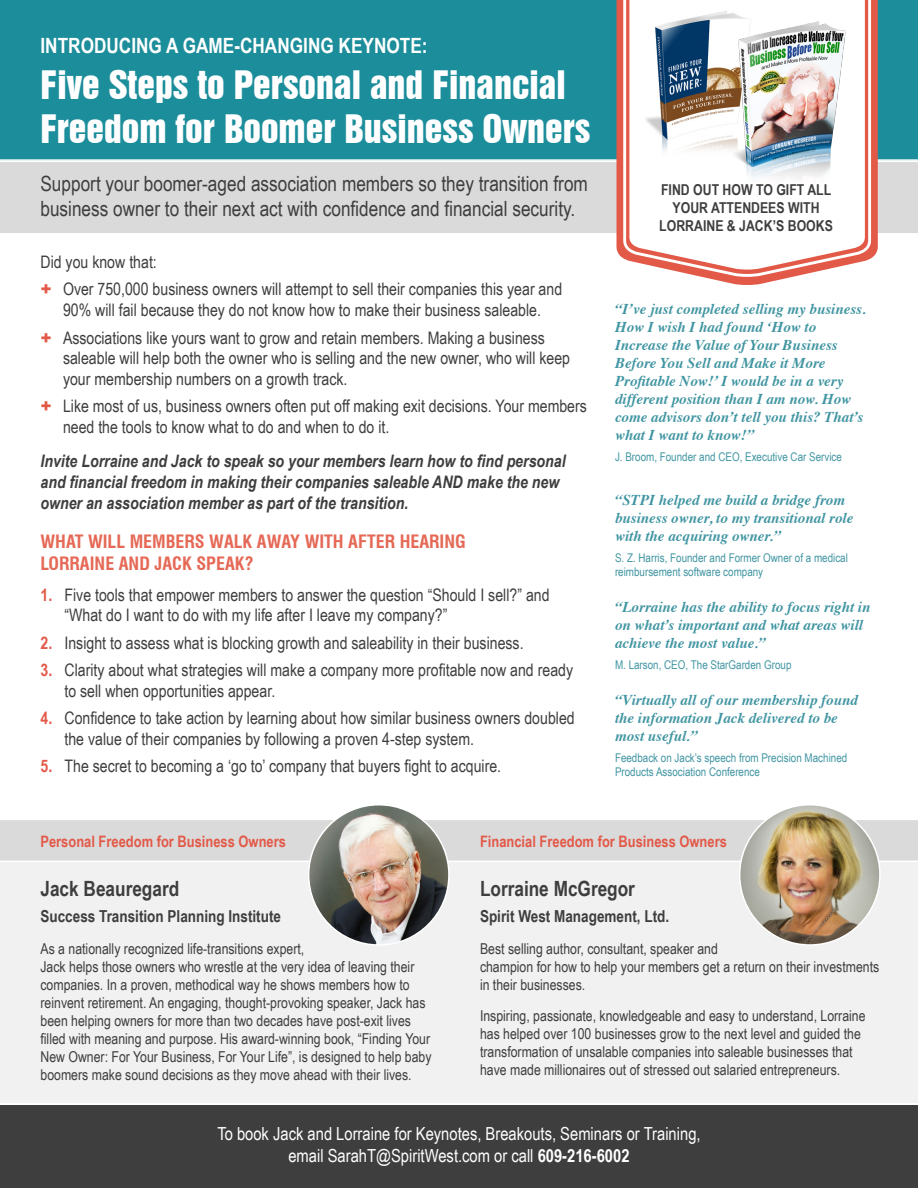
<style>
.page{position:relative;width:918px;height:1188px;background:#fff}
.page>*{position:absolute;margin:0;border:0;box-sizing:border-box;transform-origin:0 0}
.t1{font:36px/43.2px "Swiss 921 BT Regular A";color:#fff}
.Paragraph_1{font:21px/25.2px "Arial Narrow";color:#3e3e3f}
.Pre-Title{font:700 21px "Arial Narrow";color:#fff}
.Bio_Title{font:700 21px "Arial Narrow";color:#3e3e3f}
.CTA_-_Contact_Box{font:18px/21.6px "Arial Narrow";color:#fff;text-align:center}
.Heading_1{font:700 condensed 18px/21.6px "Swiss 721 BT";color:#e56956}
.Normal_11_5{font:17.25px/20.7px "Arial Narrow";color:#3e3e3f}
.Normal_11_5-2{font:italic 700 17.25px/20.7px "Arial Narrow";color:#3e3e3f}
.Bio_Company_Name{font:700 16.5px "Arial Narrow";color:#3e3e3f}
.Bio_Expertise{font:700 15.75px "Arial Narrow";color:#e35948}
.Bio_Text{font:15px/18px "Arial Narrow";color:#3e3e3f}
.t2{font:italic 700 15px/18px "Times";color:#4095a2}
.CTA_-_Book_Offer{font:700 15px/18px "Arial Narrow";color:#3e3e3f;text-align:center}
.Quote_Name{font:12px/14.4px "Arial Narrow";color:#4095a2}
.s1{font-family:"Arial";font-weight:900;color:#e35948}
.s2{font-weight:700;color:#e35948}
.s3{font-weight:700}
</style>
<div class="page">
<div style="left:0;top:0;width:918px;height:161px;background:#1c8d9a"></div>
<div style="left:0;top:161px;width:918px;height:74px;background:#dbdadb"></div>
<svg style="left:617px;top:0;width:261px;height:285px;fill:#e35948"></svg>
<svg style="left:623px;top:0;width:248px;height:277px"></svg>
<svg style="left:629px;top:0;width:236px;height:270px"></svg>
<div style="left:0;top:1106px;width:918px;height:82px;background:#3e3e3f"></div>
<img style="left:633px;top:6px;width:123px;height:157px">
<img style="left:707px;top:10px;width:160px;height:184px">
<div style="left:0;top:862px;width:918px;height:241px;background:#f1f1f1"></div>
<div style="left:0;top:820px;width:918px;height:41px;background:#dbdadb"></div>
<img style="left:309px;top:805px;width:140px;height:140px;border-radius:70px">
<img style="left:740px;top:805px;width:140px;height:140px;border-radius:70px">
<p class="Pre-Title" style="left:40px;top:29px;width:389px">INTRODUCING A GAME-CHANGING KEYNOTE:</p>
<p class="t1" style="left:40px;top:63px;width:552px">Five Steps to Personal and Financial<br>Freedom for Boomer Business Owners</p>
<p class="Paragraph_1" style="left:40px;top:170px;width:549px">Support your boomer-aged association members so they transition from business owner to their next act with confidence and financial security.</p>
<p class="Normal_11_5" style="left:40px;top:251px;width:118px">Did you know that:</p>
<p class="Normal_11_5" style="left:40px;top:278px;width:523px;text-align:center"><span class="s1">+</span> Over 750,000 business owners will attempt to sell their companies this year and<br>90% will fail because they do not know how to make their business saleable.</p>
<p class="Normal_11_5" style="left:63px;top:326px;width:509px;text-indent:-22px"><span class="s1">+</span> Associations like yours want to grow and retain members. Making a business saleable will help both the owner who is selling and the new owner, who will keep your membership numbers on a growth track.</p>
<p class="Normal_11_5" style="left:63px;top:395px;width:525px;text-indent:-22px"><span class="s1">+</span> Like most of us, business owners often put off making exit decisions. Your members need the tools to know what to do and when to do it.</p>
<p class="Normal_11_5-2" style="left:40px;top:450px;width:527px">Invite Lorraine and Jack to speak so your members learn how to find personal and financial freedom in making their companies saleable AND make the new owner an association member as part of the transition.</p>
<p class="Heading_1" style="left:40px;top:531px;width:427px">WHAT WILL MEMBERS WALK AWAY WITH AFTER HEARING<br>LORRAINE AND JACK SPEAK?</p>
<p class="Normal_11_5" style="left:64px;top:583px;width:487px;text-indent:-24px"><span class="s2">1.</span> Five tools that empower members to answer the question “Should I sell?” and “What do I want to do with my life after I leave my company?”</p>
<p class="Normal_11_5" style="left:40px;top:632px;width:485px"><span class="s2">2.</span> Insight to assess what is blocking growth and saleability in their business.</p>
<p class="Normal_11_5" style="left:64px;top:659px;width:510px;text-indent:-24px"><span class="s2">3.</span> Clarity about what strategies will make a company more profitable now and ready to sell when opportunities appear.</p>
<p class="Normal_11_5" style="left:64px;top:707px;width:512px;text-indent:-24px"><span class="s2">4.</span> Confidence to take action by learning about how similar business owners doubled the value of their companies by following a proven 4-step system.</p>
<p class="Normal_11_5" style="left:40px;top:755px;width:462px"><span class="s2">5.</span> The secret to becoming a ‘go to’ company that buyers fight to acquire.</p>
<p class="CTA_-_Book_Offer" style="left:659px;top:180px;width:175px">FIND OUT HOW TO GIFT ALL<br>YOUR ATTENDEES WITH<br>LORRAINE &amp; JACK’S BOOKS</p>
<p class="t2" style="left:615px;top:299px;width:252px">“I’ve just completed selling my business.<br>How I wish I had found ‘How to Increase the Value of Your Business Before You Sell and Make it More Profitable Now!’ I would be in a very different position than I am now. How come advisors don’t tell you this? That’s what I want to know!”</p>
<p class="Quote_Name" style="left:615px;top:449px;width:228px">J. Broom, Founder and CEO, Executive Car Service</p>
<p class="t2" style="left:615px;top:489px;width:240px">“STPI helped me build a bridge from business owner, to my transitional role with the acquiring owner.”</p>
<p class="Quote_Name" style="left:615px;top:550px;width:234px">S. Z. Harris, Founder and Former Owner of a medical reimbursement software company</p>
<p class="t2" style="left:615px;top:596px;width:257px">“Lorraine has the ability to focus right in on what’s important and what areas will achieve the most value.”</p>
<p class="Quote_Name" style="left:615px;top:657px;width:178px">M. Larson, CEO, The StarGarden Group</p>
<p class="t2" style="left:615px;top:689px;width:244px">“Virtually all of our membership found the information Jack delivered to be most useful.”</p>
<p class="Quote_Name" style="left:615px;top:750px;width:234px">Feedback on Jack’s speech from Precision Machined<br>Products Association Conference</p>
<p class="Bio_Expertise" style="left:40px;top:829px;width:247px">Personal Freedom for Business Owners</p>
<p class="Bio_Expertise" style="left:480px;top:829px;width:248px">Financial Freedom for Business Owners</p>
<p class="Bio_Title" style="left:40px;top:872px;width:140px">Jack Beauregard</p>
<p class="Bio_Company_Name" style="left:40px;top:904px;width:242px">Success Transition Planning Institute</p>
<p class="Bio_Text" style="left:40px;top:939px;width:393px">As a nationally recognized life-transitions expert,<br>Jack helps those owners who wrestle at the very idea of leaving their companies. In a proven, methodical way he shows members how to reinvent retirement. An engaging, thought-provoking speaker, Jack has been helping owners for more than two decades have post-exit lives filled with meaning and purpose. His award-winning book, “Finding Your New Owner: For Your Business, For Your Life”, is designed to help baby boomers make sound decisions as they move ahead with their lives.</p>
<p class="Bio_Title" style="left:480px;top:872px;width:157px">Lorraine McGregor</p>
<p class="Bio_Company_Name" style="left:480px;top:904px;width:191px">Spirit West Management, Ltd.</p>
<p class="Bio_Text" style="left:480px;top:939px;width:401px">Best selling author, consultant, speaker and<br>champion for how to help your members get a return on their investments in their businesses.</p>
<p class="Bio_Text" style="left:480px;top:1006px;width:387px">Inspiring, passionate, knowledgeable and easy to understand, Lorraine has helped over 100 businesses grow to the next level and guided the transformation of unsalable companies into saleable businesses that have made millionaires out of stressed out salaried entrepreneurs.</p>
<p class="CTA_-_Contact_Box" style="left:217px;top:1122px;width:485px">To book Jack and Lorraine for Keynotes, Breakouts, Seminars or Training, email SarahT@SpiritWest.com or call <span class="s3">609-216-6002</span></p>
</div>
